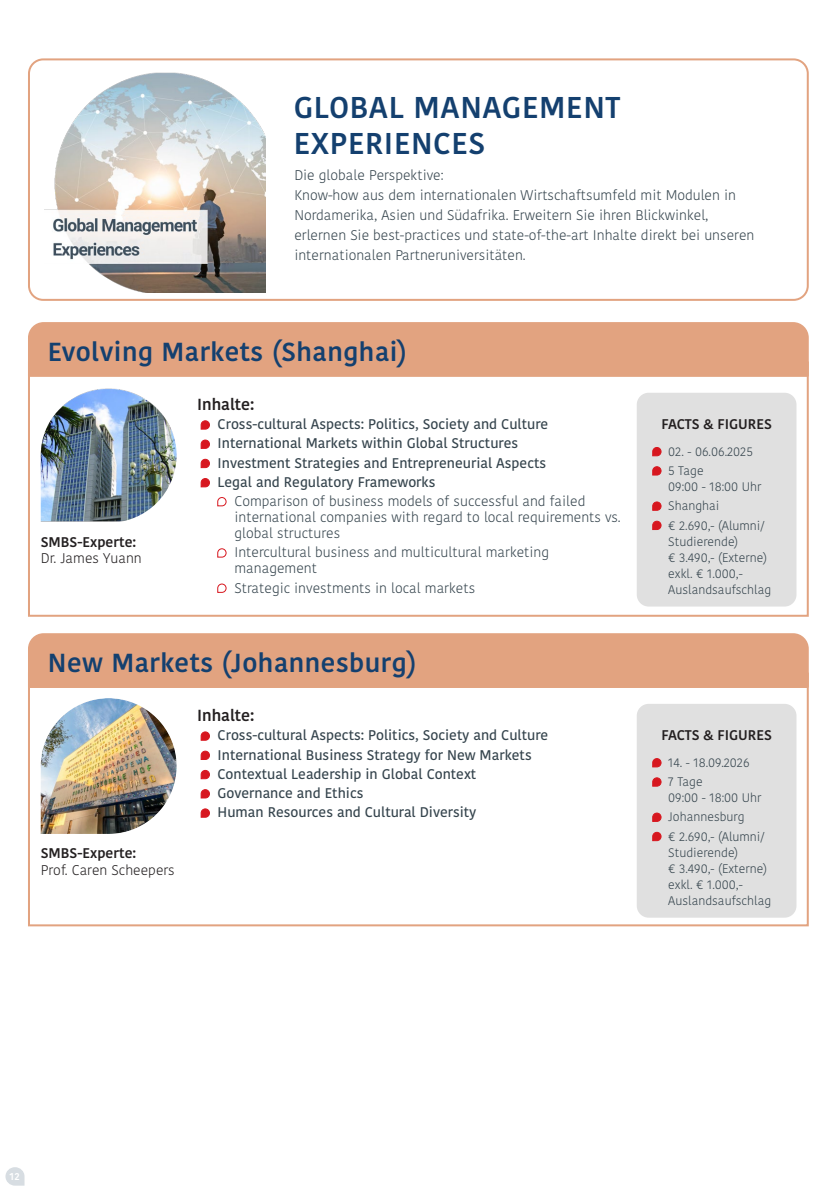
<style>
.page{position:relative;width:840px;height:1191px;background:#fff}
.page>*{position:absolute;margin:0;border:0;box-sizing:border-box;transform-origin:0 0}
.Inhalt_Header{font:600 30px/36px "Kohinoor Devanagari";letter-spacing:.02em;color:#14406f}
.Inhalt_Unterheader{font:600 26px "Kohinoor Devanagari";letter-spacing:.02em;color:#14406f}
.t1{font:600 16px "Kohinoor Devanagari";color:#231f20}
.Fließtext_Kopie{font:300 14px/16px "Kohinoor Devanagari";color:#35444d}
.t2{font:500 14px "Kohinoor Devanagari";color:#35444d}
.t3{font:600 14px "Kohinoor Devanagari";color:#231f20}
.t4{font:300 14px "Kohinoor Devanagari";color:#231f20}
.t5{font:300 12.4px/16px "Kohinoor Devanagari";color:#35444d}
.Inhalt_Unterheader-2{font:600 10px "Kohinoor Devanagari";color:#fff}
</style>
<div class="page">
<div style="left:28px;top:322px;width:780px;height:55px;background:#e2a380"></div>
<img style="left:41px;top:388px;width:135px;height:134px">
<svg style="left:201px;top:421px;width:8px;height:8px"></svg>
<svg style="left:201px;top:440px;width:8px;height:8px"></svg>
<svg style="left:201px;top:459px;width:8px;height:9px"></svg>
<svg style="left:201px;top:478px;width:8px;height:9px"></svg>
<svg style="left:217px;top:497px;width:9px;height:9px"></svg>
<svg style="left:217px;top:548px;width:9px;height:10px"></svg>
<svg style="left:217px;top:583px;width:9px;height:10px"></svg>
<div style="left:636px;top:393px;width:160px;height:213px;background:#e0e0e0;border-radius:12px"></div>
<svg style="left:652px;top:447px;width:8px;height:9px"></svg>
<svg style="left:652px;top:466px;width:8px;height:9px"></svg>
<svg style="left:652px;top:502px;width:8px;height:8px"></svg>
<svg style="left:652px;top:521px;width:8px;height:8px"></svg>
<div style="left:28px;top:633px;width:780px;height:55px;background:#e2a380"></div>
<img style="left:41px;top:698px;width:135px;height:136px">
<svg style="left:201px;top:732px;width:8px;height:8px"></svg>
<svg style="left:201px;top:751px;width:8px;height:8px"></svg>
<svg style="left:201px;top:770px;width:8px;height:9px"></svg>
<svg style="left:201px;top:789px;width:8px;height:9px"></svg>
<svg style="left:201px;top:809px;width:8px;height:8px"></svg>
<div style="left:636px;top:704px;width:160px;height:213px;background:#e0e0e0;border-radius:12px"></div>
<svg style="left:652px;top:758px;width:8px;height:9px"></svg>
<svg style="left:652px;top:777px;width:8px;height:9px"></svg>
<svg style="left:652px;top:813px;width:8px;height:8px"></svg>
<svg style="left:652px;top:832px;width:8px;height:8px"></svg>
<svg style="left:5px;top:1167px;width:19px;height:18px"></svg>
<img style="left:44px;top:72px;width:221px;height:220px">
<div style="left:28px;top:58px;width:780px;height:243px;border:2px solid #e2a380;border-radius:14px"></div>
<p class="Inhalt_Header" style="left:293px;top:90px;width:328px">GLOBAL MANAGEMENT<br>EXPERIENCES</p>
<p class="Fließtext_Kopie" style="left:294px;top:167px;width:151px">Die globale Perspektive:</p>
<p class="Fließtext_Kopie" style="left:294px;top:185px;width:461px;line-height:20px">Know-how aus dem internationalen Wirtschaftsumfeld mit Modulen in Nordamerika, Asien und Südafrika. Erweitern Sie ihren Blickwinkel, erlernen Sie best-practices und state-of-the-art Inhalte direkt bei unseren internationalen Partneruniversitäten.</p>
<p class="Inhalt_Unterheader" style="left:48px;top:336px;width:360px">Evolving Markets (Shanghai)</p>
<p class="t3" style="left:41px;top:533px;width:97px">SMBS-Experte:</p>
<p class="t4" style="left:41px;top:550px;width:102px">Dr. James Yuann</p>
<p class="t1" style="left:197px;top:395px;width:59px">Inhalte:</p>
<p class="t2" style="left:217px;top:416px;width:332px">Cross-cultural Aspects: Politics, Society and Culture</p>
<p class="t2" style="left:217px;top:435px;width:302px">International Markets within Global Structures</p>
<p class="t2" style="left:217px;top:454px;width:330px">Investment Strategies and Entrepreneurial Aspects</p>
<p class="t2" style="left:217px;top:474px;width:219px">Legal and Regulatory Frameworks</p>
<p class="Fließtext_Kopie" style="left:234px;top:493px;width:387px">Comparison of business models of successful and failed international companies with regard to local requirements vs. global structures</p>
<p class="Fließtext_Kopie" style="left:234px;top:544px;width:316px">Intercultural business and multicultural marketing management</p>
<p class="Fließtext_Kopie" style="left:234px;top:580px;width:242px">Strategic investments in local markets</p>
<p class="Inhalt_Unterheader" style="left:48px;top:648px;width:370px">New Markets (Johannesburg)</p>
<p class="t3" style="left:41px;top:844px;width:97px">SMBS-Experte:</p>
<p class="t4" style="left:41px;top:861px;width:135px">Prof. Caren Scheepers</p>
<p class="t1" style="left:197px;top:706px;width:59px">Inhalte:</p>
<p class="t2" style="left:217px;top:727px;width:332px">Cross-cultural Aspects: Politics, Society and Culture</p>
<p class="t2" style="left:217px;top:746px;width:315px">International Business Strategy for New Markets</p>
<p class="t2" style="left:217px;top:765px;width:260px">Contextual Leadership in Global Context</p>
<p class="t2" style="left:217px;top:785px;width:147px">Governance and Ethics</p>
<p class="t2" style="left:217px;top:804px;width:260px">Human Resources and Cultural Diversity</p>
<p class="t3" style="left:661px;top:416px;width:112px">FACTS &amp; FIGURES</p>
<p class="t5" style="left:668px;top:443px;width:86px">02. - 06.06.2025</p>
<p class="t5" style="left:668px;top:463px;width:95px">5 Tage<br>09:00 - 18:00 Uhr</p>
<p class="t5" style="left:668px;top:498px;width:53px">Shanghai</p>
<p class="t5" style="left:668px;top:517px;width:104px">€ 2.690,- (Alumni/<br>Studierende)<br>€ 3.490,- (Externe) exkl. € 1.000,-<br>Auslandsaufschlag</p>
<p class="t3" style="left:661px;top:727px;width:112px">FACTS &amp; FIGURES</p>
<p class="t5" style="left:668px;top:754px;width:83px">14. - 18.09.2026</p>
<p class="t5" style="left:668px;top:774px;width:95px">7 Tage<br>09:00 - 18:00 Uhr</p>
<p class="t5" style="left:668px;top:809px;width:78px">Johannesburg</p>
<p class="t5" style="left:668px;top:828px;width:104px">€ 2.690,- (Alumni/<br>Studierende)<br>€ 3.490,- (Externe) exkl. € 1.000,-<br>Auslandsaufschlag</p>
<p class="Inhalt_Unterheader-2" style="left:10px;top:1170px;width:12px">12</p>
</div>
